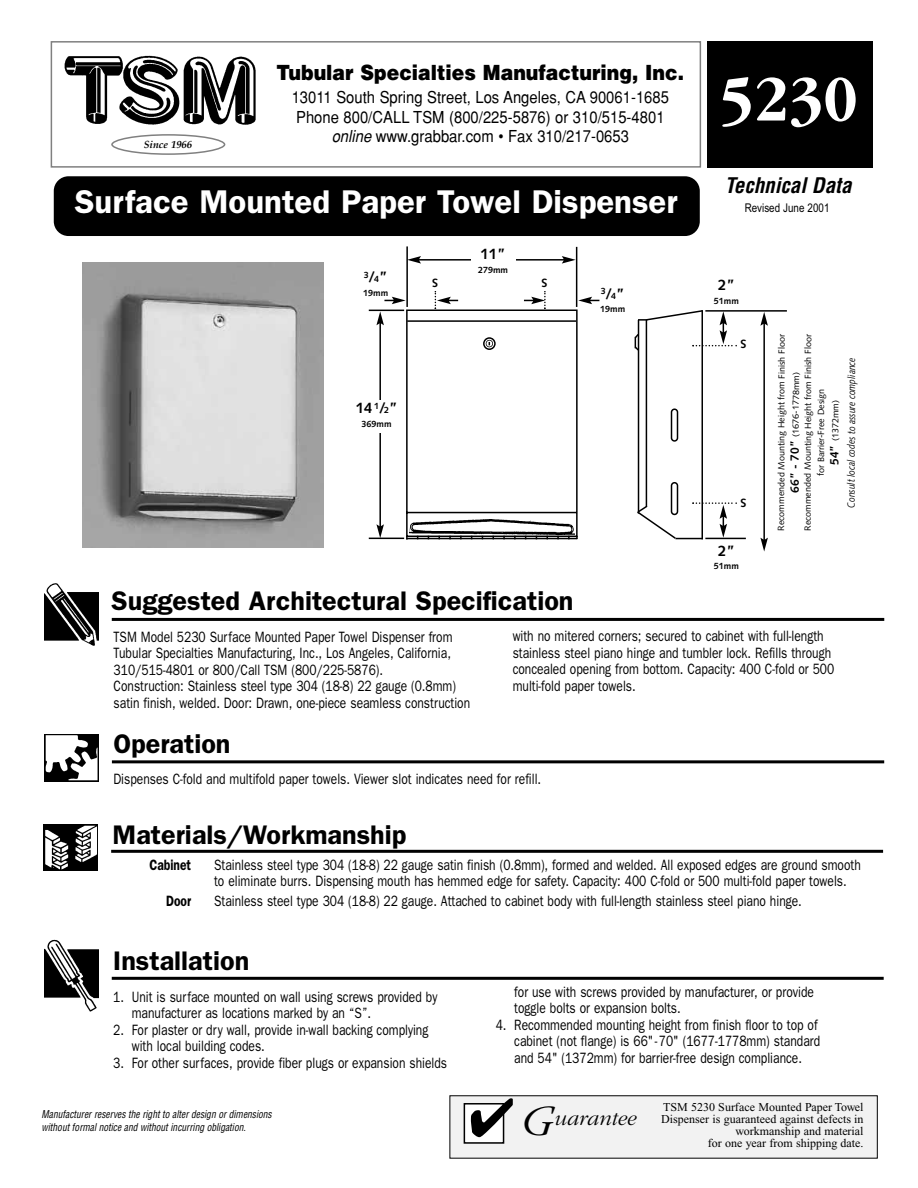
<style>
.page{position:relative;width:918px;height:1188px;background:#fff}
.page>*{position:absolute;margin:0;border:0;box-sizing:border-box;transform-origin:0 0}
.t1{font:700 67.5px "Garamond";color:#fff;scale:.92 1}
.t2{font:600 33px "Franklin Gothic";color:#fff}
.t3{font:600 27px "Franklin Gothic";color:#000}
.t4{font:900 21px "Helvetica";color:#000;scale:.9 1}
.t5{font:italic 700 condensed 21px "Helvetica";color:#000}
.t6{font:italic 300 21px "Garamond";color:#000}
.t7{font:16.5px/19.8px "Helvetica";color:#000;text-align:center;scale:.9 1}
.t8{font:15px/16.5px "Franklin Gothic";color:#000;scale:.8 1}
.t9{font:700 15px "Syntax";color:#000}
.t10{font:600 15px "Franklin Gothic";color:#000;scale:.8 1}
.t11{font:12px/12px "Times";color:#000;text-align:right}
.t12{font:12px "Arial Narrow";color:#000}
.t13{font:700 12px "Syntax";color:#000}
.t14{font:italic condensed 10.5px/12.6px "Helvetica";color:#000;scale:.9 1}
.t15{font:italic 10.5px "Syntax";letter-spacing:-.005em;color:#000;scale:.8 1}
.t16{font:italic 700 10.5px "Palatino";color:#000}
.t17{font:9px/14.4px "Syntax";letter-spacing:-.005em;color:#000;text-align:center}
.t18{font:700 9px/15.8px "Syntax";color:#000}
.s1{font-style:italic}
.s2{font-size:15px}
.s3{font-size:9px}
.s4{font-weight:700;font-size:12px}
.s5{font-size:45px}
</style>
<div class="page">
<div style="left:51px;top:41px;width:650px;height:127px;border:2px solid #808080"></div>
<div style="left:707px;top:41px;width:166px;height:127px;background:#000"></div>
<div style="left:54px;top:176px;width:646px;height:60px;background:#000;border-radius:15px"></div>
<img style="left:64px;top:55px;width:192px;height:70px">
<svg style="left:111px;top:134px;width:114px;height:21px"></svg>
<img style="left:82px;top:263px;width:241px;height:285px">
<img style="left:44px;top:583px;width:54px;height:63px">
<hr style="left:112px;top:618px;width:772px;height:3px;background:#000">
<img style="left:44px;top:824px;width:54px;height:47px">
<img style="left:44px;top:940px;width:54px;height:72px">
<hr style="left:111px;top:850px;width:772px;height:3px;background:#000">
<hr style="left:112px;top:977px;width:772px;height:3px;background:#000">
<img style="left:44px;top:735px;width:54px;height:46px">
<hr style="left:112px;top:760px;width:772px;height:3px;background:#000">
<div style="left:450px;top:1096px;width:427px;height:62px;background:#f2f2f2"></div>
<div style="left:465px;top:1105px;width:38px;height:37px;background:#fff"></div>
<div style="left:464px;top:1103px;width:40px;height:41px;border:2px solid #000"></div>
<hr style="left:702px;top:310px;width:1px;height:229px;background:#000">
<hr style="left:638px;top:320px;width:1px;height:194px;background:#000">
<hr style="left:646px;top:320px;width:1px;height:187px;background:#000">
<svg style="left:671px;top:408px;width:7px;height:34px"></svg>
<hr style="left:406px;top:246px;width:2px;height:61px;background:#000">
<hr style="left:576px;top:247px;width:1px;height:60px;background:#000">
<hr style="left:418px;top:259px;width:146px;height:2px;background:#000">
<svg style="left:407px;top:256px;width:14px;height:8px"></svg>
<svg style="left:562px;top:256px;width:14px;height:8px"></svg>
<div style="left:471px;top:246px;width:45px;height:36px;background:#fff"></div>
<hr style="left:369px;top:310px;width:35px;height:1px;background:#000">
<hr style="left:369px;top:538px;width:35px;height:1px;background:#000">
<svg style="left:376px;top:291px;width:223px;height:249px"></svg>
<div style="left:351px;top:400px;width:51px;height:33px;background:#fff"></div>
<hr style="left:705px;top:310px;width:82px;height:2px;background:#000">
<hr style="left:705px;top:538px;width:41px;height:1px;background:#000">
<svg style="left:634px;top:310px;width:103px;height:42px"></svg>
<svg style="left:637px;top:482px;width:100px;height:58px"></svg>
<hr style="left:763px;top:323px;width:2px;height:217px;background:#000">
<svg style="left:760px;top:312px;width:8px;height:14px"></svg>
<svg style="left:760px;top:538px;width:8px;height:14px"></svg>
<svg style="left:471px;top:1103px;width:34px;height:34px"></svg>
<p class="t16" style="left:144px;top:140px;width:50px">Since 1966</p>
<h3 class="t4" style="left:277px;top:65px;width:454px">Tubular Specialties Manufacturing, Inc.</h3>
<p class="t7" style="left:292px;top:89px;width:421px">13011 South Spring Street, Los Angeles, CA 90061-1685<br>Phone 800/CALL TSM (800/225-5876) or 310/515-4801 <span class="s1">online</span> www.grabbar.com • Fax 310/217-0653</p>
<h2 class="t2" style="left:75px;top:191px;width:604px">Surface Mounted Paper Towel Dispenser</h2>
<p class="t18" style="left:363px;top:270px;width:26px">3<span class="s2">/</span>4<span class="s2">”<br></span>19mm</p>
<p class="t9" style="left:481px;top:248px;width:27px">11”</p>
<p class="t18" style="left:478px;top:262px;width:31px">279mm</p>
<p class="t13" style="left:432px;top:278px;width:7px">S</p>
<p class="t13" style="left:542px;top:278px;width:7px">S</p>
<p class="t9" style="left:356px;top:402px;width:43px">14 <sup>1</sup>/<span class="s3">2</span>”</p>
<p class="t18" style="left:362px;top:417px;width:31px">369mm</p>
<p class="t18" style="left:600px;top:287px;width:26px">3<span class="s2">/</span>4<span class="s2">”<br></span>19mm</p>
<h1 class="t1" style="left:719px;top:73px;width:152px">5230</h1>
<h3 class="t5" style="left:725px;top:177px;width:128px">Technical Data</h3>
<p class="t12" style="left:745px;top:203px;width:86px">Revised June 2001</p>
<p class="t9" style="left:718px;top:279px;width:18px">2”</p>
<p class="t18" style="left:714px;top:294px;width:26px">51mm</p>
<p class="t13" style="left:741px;top:339px;width:7px">S</p>
<p class="t13" style="left:741px;top:498px;width:7px">S</p>
<p class="t9" style="left:718px;top:544px;width:18px">2”</p>
<p class="t18" style="left:714px;top:559px;width:26px">51mm</p>
<p class="t17" style="left:775px;top:531px;width:198px;rotate:-90deg">Recommended Mounting Height from Finish Floor<br><span class="s4">66” - 70”</span> (1676-1778mm)</p>
<p class="t17" style="left:802px;top:531px;width:198px;line-height:13px;rotate:-90deg">Recommended Mounting Height from Finish Floor for Barrier-Free Design</p>
<p class="t15" style="left:847px;top:508px;width:189px;rotate:-90deg">Consult local codes to assure compliance</p>
<p class="t17" style="left:829px;top:465px;width:66px;rotate:-90deg"><span class="s4">54”</span> (1372mm)</p>
<h3 class="t3" style="left:112px;top:591px;width:463px">Suggested Architectural Specification</h3>
<p class="t8" style="left:114px;top:630px;width:447px">TSM Model 5230 Surface Mounted Paper Towel Dispenser from Tubular Specialties Manufacturing, Inc., Los Angeles, California, 310/515-4801 or 800/Call TSM (800/225-5876).<br>Construction: Stainless steel type 304 (18-8) 22 gauge (0.8mm) satin finish, welded. Door: Drawn, one-piece seamless construction</p>
<p class="t8" style="left:513px;top:629px;width:404px">with no mitered corners; secured to cabinet with full-length stainless steel piano hinge and tumbler lock. Refills through concealed opening from bottom. Capacity: 400 C-fold or 500 multi-fold paper towels.</p>
<h3 class="t3" style="left:113px;top:734px;width:119px">Operation</h3>
<p class="t8" style="left:113px;top:772px;width:536px">Dispenses C-fold and multifold paper towels. Viewer slot indicates need for refill.</p>
<h3 class="t3" style="left:113px;top:825px;width:295px">Materials/Workmanship</h3>
<p class="t10" style="left:150px;top:860px;width:53px">Cabinet</p>
<p class="t8" style="left:214px;top:858px;width:810px">Stainless steel type 304 (18-8) 22 gauge satin finish (0.8mm), formed and welded. All exposed edges are ground smooth to eliminate burrs. Dispensing mouth has hemmed edge for safety. Capacity: 400 C-fold or 500 multi-fold paper towels.</p>
<p class="t10" style="left:166px;top:896px;width:33px">Door</p>
<p class="t8" style="left:214px;top:894px;width:736px">Stainless steel type 304 (18-8) 22 gauge. Attached to cabinet body with full-length stainless steel piano hinge.</p>
<h3 class="t3" style="left:113px;top:952px;width:138px">Installation</h3>
<p class="t8" style="left:132px;top:990px;width:383px;text-indent:-19px">1. Unit is surface mounted on wall using screws provided by manufacturer as locations marked by an “S”.</p>
<p class="t8" style="left:132px;top:1023px;width:372px;text-indent:-19px">2. For plaster or dry wall, provide in-wall backing complying with local building codes.</p>
<p class="t8" style="left:113px;top:1056px;width:419px">3. For other surfaces, provide fiber plugs or expansion shields</p>
<p class="t8" style="left:514px;top:985px;width:376px">for use with screws provided by manufacturer, or provide toggle bolts or expansion bolts.</p>
<p class="t8" style="left:514px;top:1018px;width:384px;text-indent:-19px">4. Recommended mounting height from finish floor to top of cabinet (not flange) is 66"-70" (1677-1778mm) standard and 54" (1372mm) for barrier-free design compliance.</p>
<p class="t14" style="left:42px;top:1109px;width:257px">Manufacturer reserves the right to alter design or dimensions without formal notice and without incurring obligation.</p>
<h3 class="t6" style="left:519px;top:1111px;width:118px"><span class="s5">G</span>uarantee</h3>
<p class="t11" style="left:661px;top:1103px;width:204px">TSM 5230 Surface Mounted Paper Towel<br>Dispenser is guaranteed against defects in workmanship and material</p>
<p class="t11" style="left:708px;top:1139px;width:157px">for one year from shipping date.</p>
</div>
